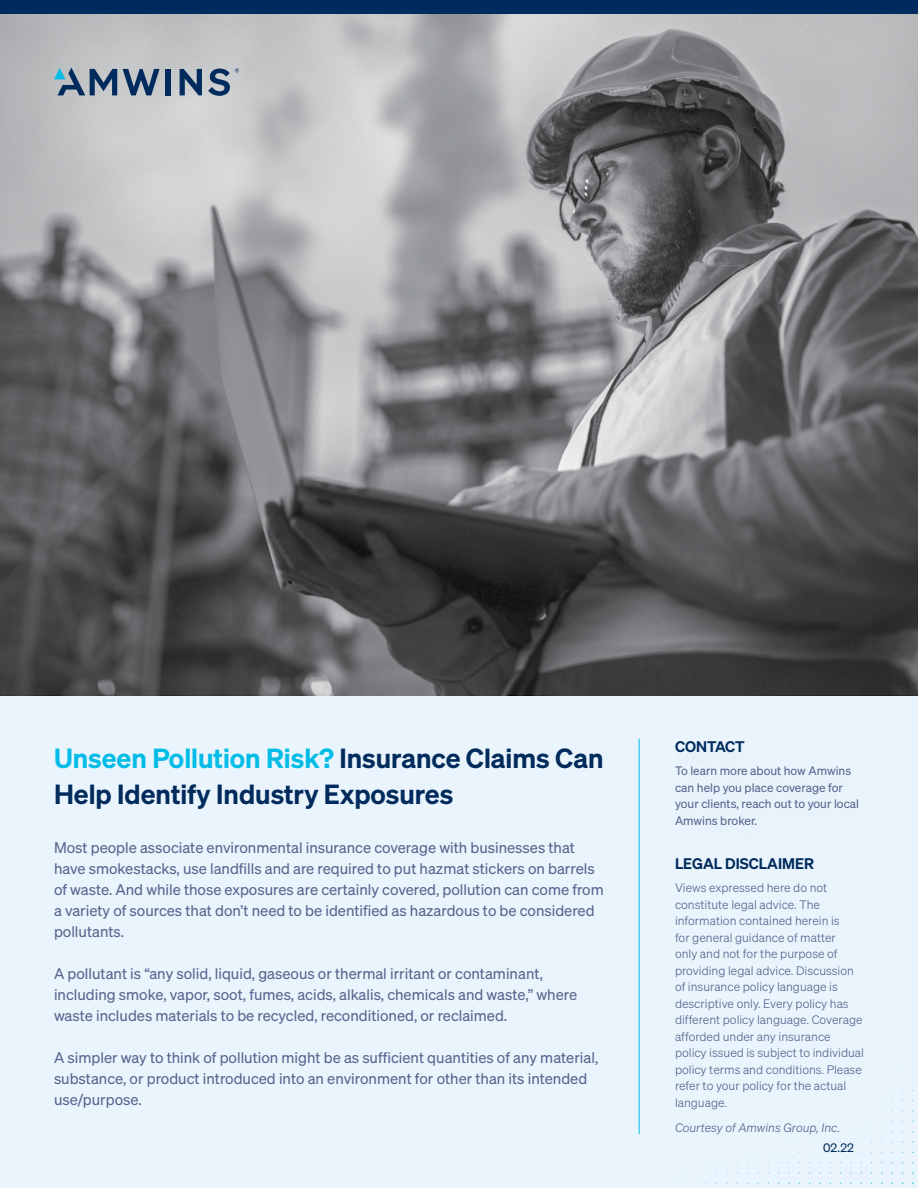
<style>
.page{position:relative;width:918px;height:1188px;background:#e9f4fc}
.page>*{position:absolute;margin:0;border:0;box-sizing:border-box;transform-origin:0 0}
.t1{font:600 27px/36px "Sohne";color:#002b5c}
.t2{font:15px/21px "Sohne Buch";color:#55648d}
.t3{font:600 15px "Sohne";color:#002b5c}
.t4{font:12px/16.5px "Sohne Leicht";color:#55648d}
.t5{font:12px/16.5px "Sohne Buch";color:#55648d}
.t6{font:12px "Sohne Leicht Kursiv";color:#55648d}
.t7{font:12px "Sohne Buch";color:#002b5c}
.s1{color:#00bce7}
</style>
<div class="page">
<img style="left:0;top:14px;width:918px;height:681px">
<svg style="left:123px;top:69px;width:37px;height:26px"></svg>
<div style="left:165px;top:69px;width:5px;height:26px;background:#002b5c"></div>
<svg style="left:180px;top:69px;width:22px;height:26px"></svg>
<svg style="left:54px;top:68px;width:63px;height:27px;background:#6f889d"></svg>
<svg style="left:208px;top:68px;width:31px;height:28px"></svg>
<hr style="left:639px;top:739px;width:1px;height:395px;background:#00bce7">
<div style="left:0;top:0;width:918px;height:14px;background:#002b5c"></div>
<h1 class="t1" style="left:54px;top:739px;width:551px"><span class="s1">Unseen Pollution Risk?</span> Insurance Claims Can<br>Help Identify Industry Exposures</h1>
<p class="t2" style="left:54px;top:837px;width:551px">Most people associate environmental insurance coverage with businesses that have smokestacks, use landfills and are required to put hazmat stickers on barrels of waste. And while those exposures are certainly covered, pollution can come from a variety of sources that don’t need to be identified as hazardous to be considered pollutants.</p>
<p class="t2" style="left:54px;top:963px;width:525px">A pollutant is “any solid, liquid, gaseous or thermal irritant or contaminant, including smoke, vapor, soot, fumes, acids, alkalis, chemicals and waste,” where waste includes materials to be recycled, reconditioned, or reclaimed.</p>
<p class="t2" style="left:54px;top:1047px;width:546px">A simpler way to think of pollution might be as sufficient quantities of any material, substance, or product introduced into an environment for other than its intended use/purpose.</p>
<p class="t3" style="left:675px;top:737px;width:71px">CONTACT</p>
<p class="t5" style="left:675px;top:762px;width:186px">To learn more about how Amwins can help you place coverage for your clients, reach out to your local<br>Amwins broker.</p>
<p class="t3" style="left:675px;top:854px;width:140px">LEGAL DISCLAIMER</p>
<p class="t4" style="left:675px;top:880px;width:191px">Views expressed here do not constitute legal advice. The information contained herein is<br>for general guidance of matter<br>only and not for the purpose of providing legal advice. Discussion of insurance policy language is descriptive only. Every policy has different policy language. Coverage afforded under any insurance policy issued is subject to individual policy terms and conditions. Please refer to your policy for the actual language.</p>
<p class="t6" style="left:675px;top:1121px;width:167px">Courtesy of Amwins Group, Inc.</p>
<p class="t7" style="left:823px;top:1140px;width:32px">02.22</p>
</div>
